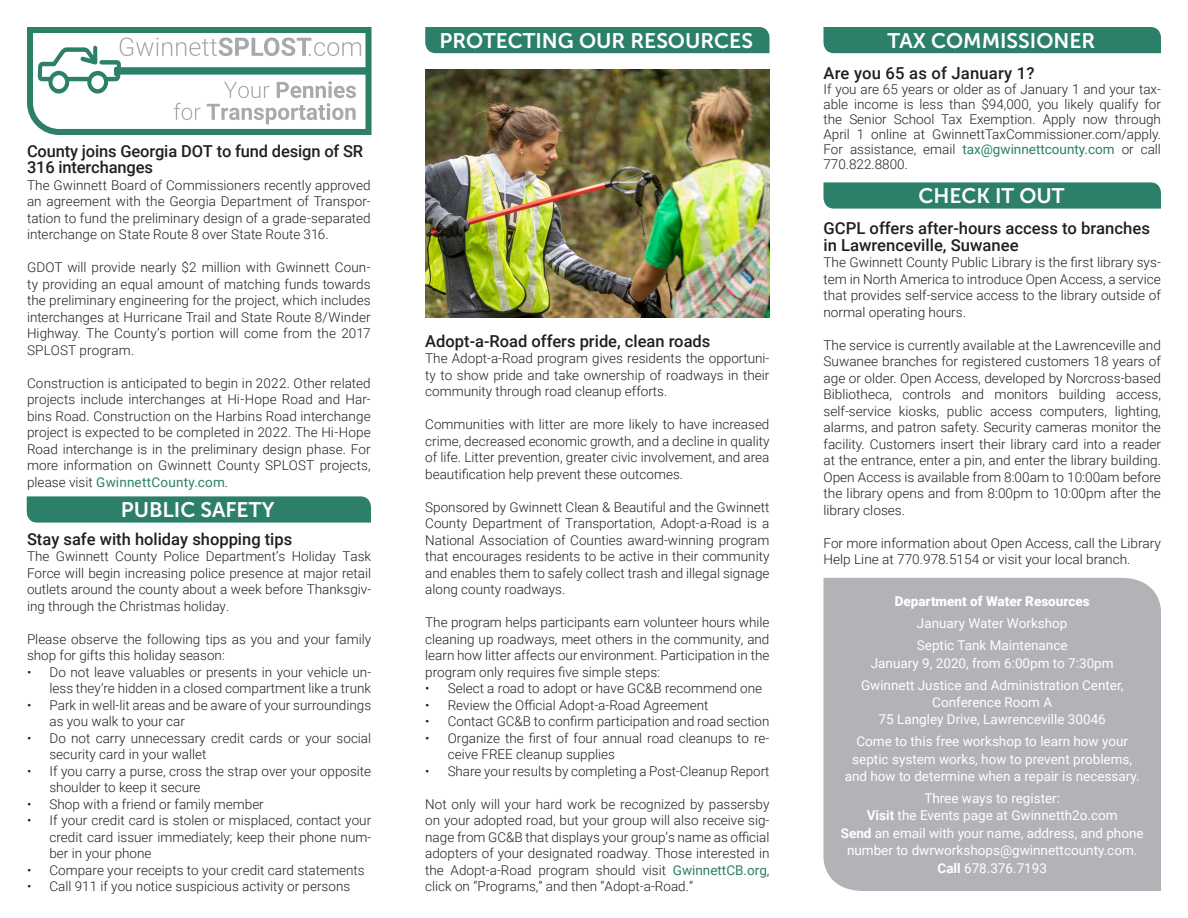
<style>
.page{position:relative;width:1188px;height:918px;background:#fff}
.page>*{position:absolute;margin:0;border:0;box-sizing:border-box;transform-origin:0 0}
.t1{font:21px "Museo Sans 700";color:#fff}
.t2{font:500 16.5px/16.5px "Roboto";color:#231f20}
.t3{font:300 13.5px/16.5px "Roboto";color:#231f20;text-align:justify}
.t4{font:13.5px/17.4px "Roboto";color:#fff;text-align:center}
.t5{font:900 13.5px "Roboto";color:#fff}
.s1{font-weight:400;color:#2c7f68}
.s2{font-weight:700}
</style>
<div class="page">
<svg style="left:27px;top:496px;width:344px;height:27px;background:#33836d"></svg>
<div style="left:425px;top:27px;width:345px;height:26px;background:#2c7f68"></div>
<div style="left:824px;top:27px;width:337px;height:26px;background:#2c7f68"></div>
<svg style="left:824px;top:182px;width:337px;height:27px;background:#33836d"></svg>
<svg style="left:27px;top:27px;width:345px;height:108px"></svg>
<div style="left:824px;top:578px;width:337px;height:313px;background:#b2b3b7"></div>
<img style="left:425px;top:69px;width:345px;height:249px">
<p class="t2" style="left:27px;top:142px;width:338px">County joins Georgia DOT to fund design of SR<br>316 interchanges</p>
<p class="t3" style="left:27px;top:176px;width:345px">The Gwinnett Board of Commissioners recently approved an agreement with the Georgia Department of Transpor&shy;tation to fund the preliminary design of a grade-separated interchange on State Route 8 over State Route 316.</p>
<p class="t3" style="left:27px;top:259px;width:345px">GDOT will provide nearly $2 million with Gwinnett Coun&shy;ty providing an equal amount of matching funds towards the preliminary engineering for the project, which includes interchanges at Hurricane Trail and State Route 8/Winder Highway. The County’s portion will come from the 2017<br>SPLOST program.</p>
<p class="t3" style="left:27px;top:374px;width:345px">Construction is anticipated to begin in 2022. Other related projects include interchanges at Hi-Hope Road and Har&shy;bins Road. Construction on the Harbins Road interchange project is expected to be completed in 2022. The Hi-Hope Road interchange is in the preliminary design phase. For more information on Gwinnett County SPLOST projects, please visit <span class="s1">GwinnettCounty.com</span>.</p>
<p class="t1" style="left:121px;top:498px;width:155px">PUBLIC SAFETY</p>
<p class="t2" style="left:27px;top:530px;width:267px">Stay safe with holiday shopping tips</p>
<p class="t3" style="left:27px;top:547px;width:346px">The Gwinnett County Police Department’s Holiday Task Force will begin increasing police presence at major retail outlets around the county about a week before Thanksgiv&shy;ing through the Christmas holiday.</p>
<p class="t3" style="left:27px;top:630px;width:346px">Please observe the following tips as you and your family shop for gifts this holiday season:</p>
<p class="t3" style="left:27px;top:663px;width:346px;text-align:right">• Do not leave valuables or presents in your vehicle un&shy;less they’re hidden in a closed compartment like a trunk</p>
<p class="t3" style="left:50px;top:696px;width:323px;text-indent:-22px">• Park in well-lit areas and be aware of your surroundings as you walk to your car</p>
<p class="t3" style="left:50px;top:729px;width:323px;text-indent:-22px">• Do not carry unnecessary credit cards or your social security card in your wallet</p>
<p class="t3" style="left:50px;top:762px;width:323px;text-indent:-22px">• If you carry a purse, cross the strap over your opposite shoulder to keep it secure</p>
<p class="t3" style="left:27px;top:795px;width:238px">• Shop with a friend or family member</p>
<p class="t3" style="left:50px;top:811px;width:323px;text-indent:-22px">• If your credit card is stolen or misplaced, contact your credit card issuer immediately; keep their phone num&shy;ber in your phone</p>
<p class="t3" style="left:27px;top:861px;width:339px">• Compare your receipts to your credit card statements</p>
<p class="t3" style="left:27px;top:877px;width:325px">• Call 911 if you notice suspicious activity or persons</p>
<p class="t1" style="left:440px;top:29px;width:315px">PROTECTING OUR RESOURCES</p>
<p class="t1" style="left:888px;top:29px;width:209px">TAX COMMISSIONER</p>
<p class="t2" style="left:824px;top:64px;width:213px">Are you 65 as of January 1?</p>
<p class="t3" style="left:824px;top:81px;width:339px;line-height:15px">If you are 65 years or older as of January 1 and your tax&shy;able income is less than $94,000, you likely qualify for the Senior School Tax Exemption. Apply now through April 1 online at GwinnettTaxCommissioner.com/apply.<br>For assistance, email <span class="s1">tax@gwinnettcounty.com</span> or call 770.822.8800.</p>
<p class="t2" style="left:425px;top:332px;width:287px">Adopt-a-Road offers pride, clean roads</p>
<p class="t3" style="left:425px;top:349px;width:346px">The Adopt-a-Road program gives residents the opportuni&shy;ty to show pride and take ownership of roadways in their community through road cleanup efforts.</p>
<p class="t3" style="left:425px;top:415px;width:346px">Communities with litter are more likely to have increased crime, decreased economic growth, and a decline in quality of life. Litter prevention, greater civic involvement, and area beautification help prevent these outcomes.</p>
<p class="t3" style="left:425px;top:498px;width:346px">Sponsored by Gwinnett Clean &amp; Beautiful and the Gwinnett County Department of Transportation, Adopt-a-Road is a National Association of Counties award-winning program that encourages residents to be active in their community and enables them to safely collect trash and illegal signage along county roadways.</p>
<p class="t3" style="left:425px;top:613px;width:346px">The program helps participants earn volunteer hours while cleaning up roadways, meet others in the community, and learn how litter affects our environment. Participation in the program only requires five simple steps:</p>
<p class="t3" style="left:425px;top:679px;width:338px">• Select a road to adopt or have GC&amp;B recommend one</p>
<p class="t3" style="left:425px;top:696px;width:285px">• Review the Official Adopt-a-Road Agreement</p>
<p class="t3" style="left:425px;top:712px;width:346px">• Contact GC&amp;B to confirm participation and road section</p>
<p class="t3" style="left:448px;top:729px;width:323px;text-indent:-22px">• Organize the first of four annual road cleanups to re&shy;ceive FREE cleanup supplies</p>
<p class="t3" style="left:425px;top:762px;width:346px">• Share your results by completing a Post-Cleanup Report</p>
<p class="t3" style="left:425px;top:795px;width:346px">Not only will your hard work be recognized by passersby on your adopted road, but your group will also receive sig&shy;nage from GC&amp;B that displays your group’s name as official adopters of your designated roadway. Those interested in the Adopt-a-Road program should visit <span class="s1">GwinnettCB.org</span>, click on “Programs,” and then “Adopt-a-Road.”</p>
<p class="t1" style="left:918px;top:184px;width:148px">CHECK IT OUT</p>
<p class="t2" style="left:824px;top:220px;width:328px">GCPL offers after-hours access to branches in Lawrenceville, Suwanee</p>
<p class="t3" style="left:824px;top:254px;width:339px">The Gwinnett County Public Library is the first library sys&shy;tem in North America to introduce Open Access, a service that provides self-service access to the library outside of normal operating hours.</p>
<p class="t3" style="left:824px;top:336px;width:339px">The service is currently available at the Lawrenceville and Suwanee branches for registered customers 18 years of age or older. Open Access, developed by Norcross-based Bibliotheca, controls and monitors building access, self-service kiosks, public access computers, lighting, alarms, and patron safety. Security cameras monitor the facility. Customers insert their library card into a reader at the entrance, enter a pin, and enter the library building.<br>Open Access is available from 8:00am to 10:00am before the library opens and from 8:00pm to 10:00pm after the library closes.</p>
<p class="t3" style="left:824px;top:534px;width:339px">For more information about Open Access, call the Library<br>Help Line at 770.978.5154 or visit your local branch.</p>
<p class="t5" style="left:895px;top:592px;width:197px">Department of Water Resources</p>
<p class="t4" style="left:917px;top:614px;width:152px">January Water Workshop</p>
<p class="t4" style="left:871px;top:636px;width:244px">Septic Tank Maintenance<br>January 9, 2020, from 6:00pm to 7:30pm</p>
<p class="t4" style="left:861px;top:676px;width:264px">Gwinnett Justice and Administration Center,<br>Conference Room A<br>75 Langley Drive, Lawrenceville 30046</p>
<p class="t4" style="left:845px;top:732px;width:297px">Come to this free workshop to learn how your septic system works, how to prevent problems, and how to determine when a repair is necessary.</p>
<p class="t4" style="left:841px;top:789px;width:304px">Three ways to register:<br><span class="s2">Visit</span> the Events page at Gwinnetth2o.com<br><span class="s2">Send</span> an email with your name, address, and phone number to dwrworkshops@gwinnettcounty.com.<br><span class="s2">Call</span> 678.376.7193</p>
</div>
